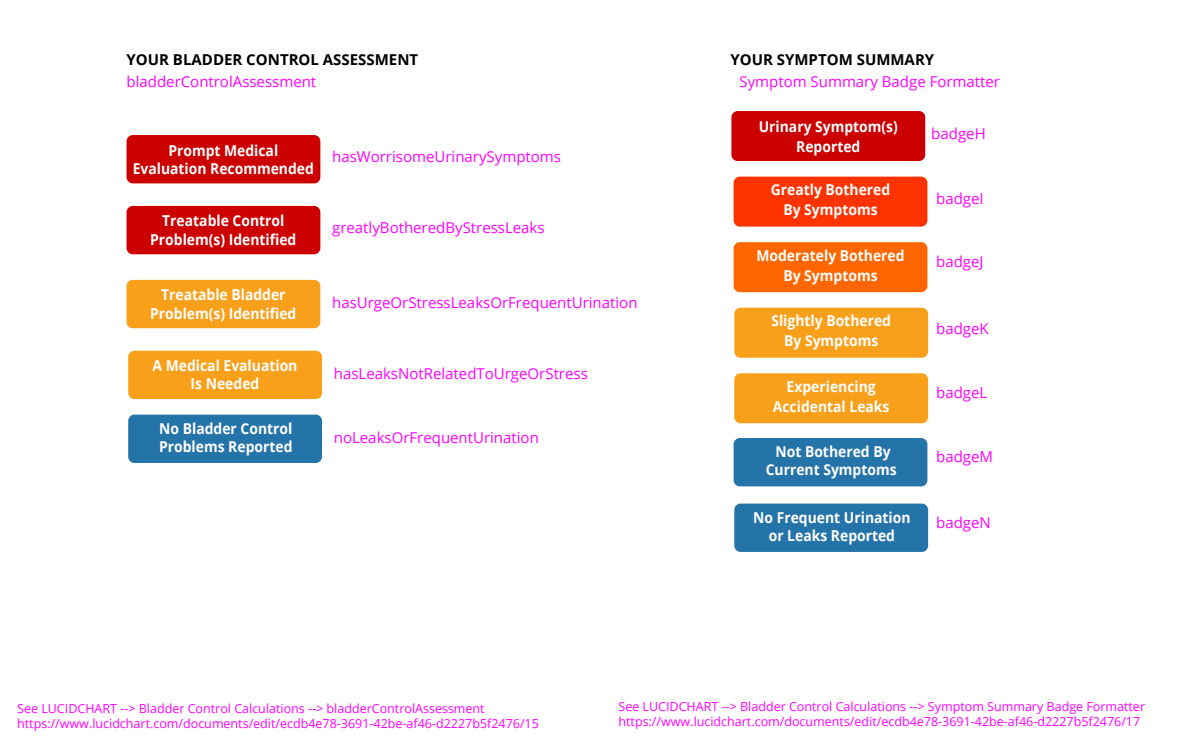
<style>
.page{position:relative;width:1188px;height:750px;background:#fff}
.page>*{position:absolute;margin:0;border:0;box-sizing:border-box;transform-origin:0 0}
.t1{font:700 15px/18.4px "Open Sans";color:#fff;text-align:center;scale:.93 1}
.t2{font:15px "Open Sans";color:#f0f}
.t3{font:700 15px "Open Sans";color:#000}
.t4{font:12.5px/15px "Open Sans";color:#f0f}
</style>
<div class="page">
<div style="left:126px;top:206px;width:194px;height:48px;background:#c00;border-radius:6px"></div>
<div style="left:126px;top:280px;width:194px;height:48px;background:#f9a01b;border-radius:6px"></div>
<div style="left:128px;top:415px;width:194px;height:48px;background:#2574a9;border-radius:6px"></div>
<div style="left:126px;top:135px;width:194px;height:48px;background:#c00;border-radius:6px"></div>
<div style="left:731px;top:111px;width:194px;height:50px;background:#c00;border-radius:6px"></div>
<div style="left:733px;top:177px;width:194px;height:50px;background:#f30;border-radius:6px"></div>
<div style="left:128px;top:351px;width:194px;height:48px;background:#f9a01b;border-radius:6px"></div>
<div style="left:733px;top:242px;width:194px;height:50px;background:#f60;border-radius:6px"></div>
<div style="left:734px;top:308px;width:194px;height:50px;background:#f9a01b;border-radius:6px"></div>
<div style="left:734px;top:373px;width:194px;height:50px;background:#f9a01b;border-radius:6px"></div>
<div style="left:733px;top:438px;width:194px;height:48px;background:#2574a9;border-radius:6px"></div>
<div style="left:734px;top:504px;width:194px;height:48px;background:#2574a9;border-radius:6px"></div>
<p class="t3" style="left:126px;top:49px;width:293px">YOUR BLADDER CONTROL ASSESSMENT</p>
<p class="t2" style="left:126px;top:71px;width:191px">bladderControlAssessment</p>
<p class="t1" style="left:133px;top:141px;width:196px">Prompt Medical<br>Evaluation Recommended</p>
<p class="t1" style="left:150px;top:211px;width:159px">Treatable Control<br>Problem(s) Identified</p>
<p class="t1" style="left:150px;top:285px;width:159px">Treatable Bladder<br>Problem(s) Identified</p>
<p class="t2" style="left:332px;top:147px;width:230px">hasWorrisomeUrinarySymptoms</p>
<p class="t2" style="left:332px;top:218px;width:214px">greatlyBotheredByStressLeaks</p>
<p class="t2" style="left:332px;top:292px;width:307px">hasUrgeOrStressLeaksOrFrequentUrination</p>
<p class="t1" style="left:152px;top:356px;width:157px">A Medical Evaluation<br>Is Needed</p>
<p class="t2" style="left:334px;top:363px;width:255px">hasLeaksNotRelatedToUrgeOrStress</p>
<p class="t1" style="left:159px;top:419px;width:145px;text-align:left">No Bladder Control<br>Problems Reported</p>
<p class="t2" style="left:334px;top:428px;width:206px">noLeaksOrFrequentUrination</p>
<p class="t3" style="left:730px;top:49px;width:205px">YOUR SYMPTOM SUMMARY</p>
<p class="t2" style="left:739px;top:71px;width:262px">Symptom Summary Badge Formatter</p>
<p class="t1" style="left:758px;top:117px;width:151px;line-height:19.6px">Urinary Symptom(s)<br>Reported</p>
<p class="t2" style="left:931px;top:124px;width:56px">badgeH</p>
<p class="t1" style="left:770px;top:180px;width:130px;line-height:19.6px">Greatly Bothered<br>By Symptoms</p>
<p class="t2" style="left:936px;top:188px;width:49px">badgeI</p>
<p class="t2" style="left:936px;top:251px;width:49px">badgeJ</p>
<p class="t1" style="left:756px;top:245px;width:161px;line-height:19.6px">Moderately Bothered<br>By Symptoms</p>
<p class="t1" style="left:771px;top:311px;width:130px;line-height:19.6px">Slightly Bothered<br>By Symptoms</p>
<p class="t2" style="left:936px;top:318px;width:54px">badgeK</p>
<p class="t1" style="left:773px;top:376px;width:127px;line-height:19.6px">Experiencing<br>Accidental Leaks</p>
<p class="t1" style="left:765px;top:442px;width:142px">Not Bothered By<br>Current Symptoms</p>
<p class="t1" style="left:753px;top:508px;width:171px">No Frequent Urination</p>
<p class="t2" style="left:936px;top:512px;width:56px">badgeN</p>
<p class="t1" style="left:768px;top:526px;width:137px">or Leaks Reported</p>
<p class="t2" style="left:936px;top:382px;width:53px">badgeL</p>
<p class="t2" style="left:936px;top:446px;width:58px">badgeM</p>
<p class="t4" style="left:17px;top:701px;width:523px">See LUCIDCHART --&gt; Bladder Control Calculations --&gt; bladderControlAssessment https://www.lucidchart.com/documents/edit/ecdb4e78-3691-42be-af46-d2227b5f2476/15</p>
<p class="t4" style="left:618px;top:699px;width:528px">See LUCIDCHART --&gt; Bladder Control Calculations --&gt; Symptom Summary Badge Formatter https://www.lucidchart.com/documents/edit/ecdb4e78-3691-42be-af46-d2227b5f2476/17</p>
</div>
